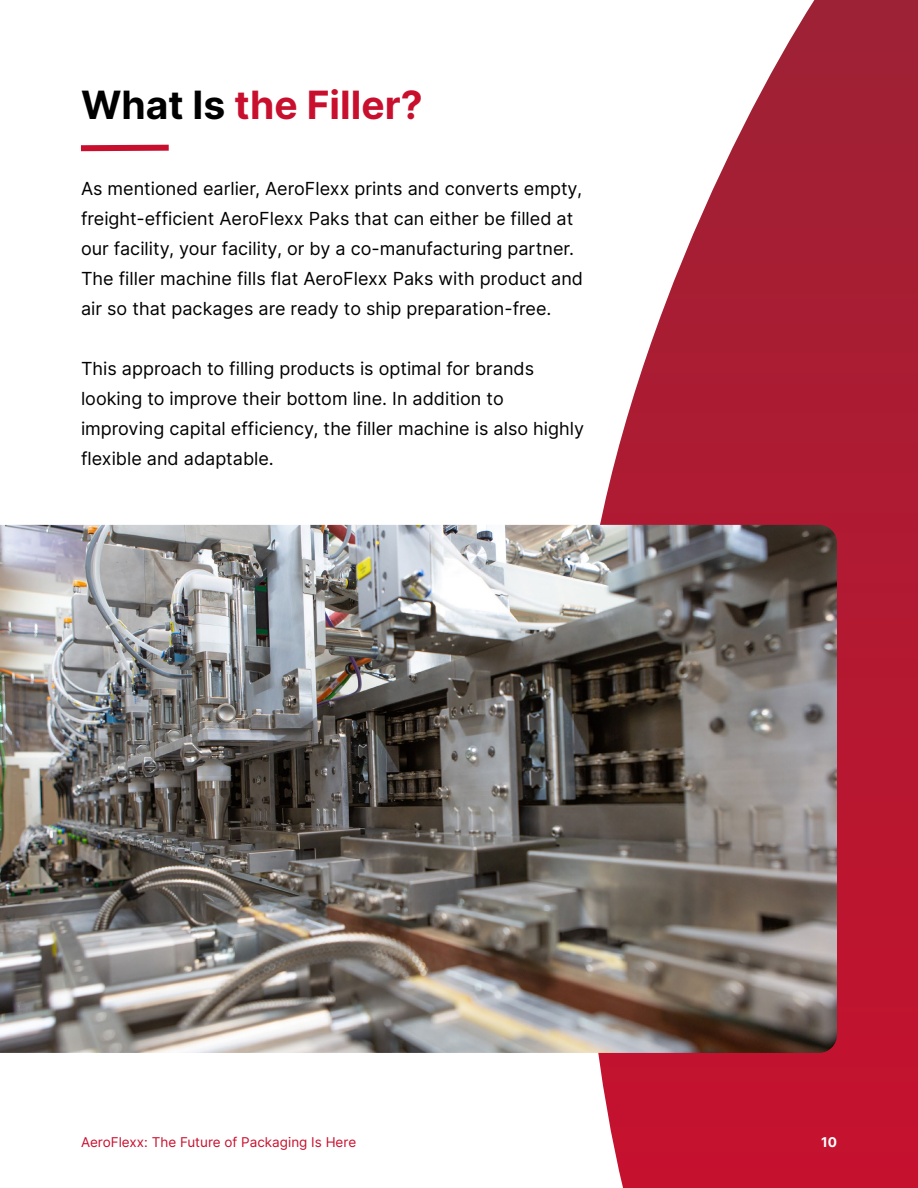
<style>
.page{position:relative;width:918px;height:1188px;background:#fff}
.page>*{position:absolute;margin:0;border:0;box-sizing:border-box;transform-origin:0 0}
.t1{font:700 39px "Inter";color:#c8102e}
.t2{font:18px/30px "Inter";color:#000}
.t3{font:13.5px "Inter";color:#c8102e}
.t4{font:700 13.5px "Inter";color:#fff}
.s1{color:#000}
</style>
<div class="page">
<svg style="left:588px;top:0;width:330px;height:1188px"></svg>
<svg style="left:80px;top:144px;width:89px;height:8px"></svg>
<img style="left:0;top:525px;width:837px;height:528px">
<h1 class="t1" style="left:81px;top:75px;width:343px"><span class="s1">What Is</span> the Filler?</h1>
<p class="t2" style="left:81px;top:173px;width:504px">As mentioned earlier, AeroFlexx prints and converts empty, freight-efficient AeroFlexx Paks that can either be filled at our facility, your facility, or by a co-manufacturing partner.<br>The filler machine fills flat AeroFlexx Paks with product and air so that packages are ready to ship preparation-free.</p>
<p class="t2" style="left:81px;top:353px;width:505px">This approach to filling products is optimal for brands looking to improve their bottom line. In addition to improving capital efficiency, the filler machine is also highly flexible and adaptable.</p>
<p class="t3" style="left:81px;top:1133px;width:277px">AeroFlexx: The Future of Packaging Is Here</p>
<p class="t4" style="left:821px;top:1132px;width:17px">10</p>
</div>
